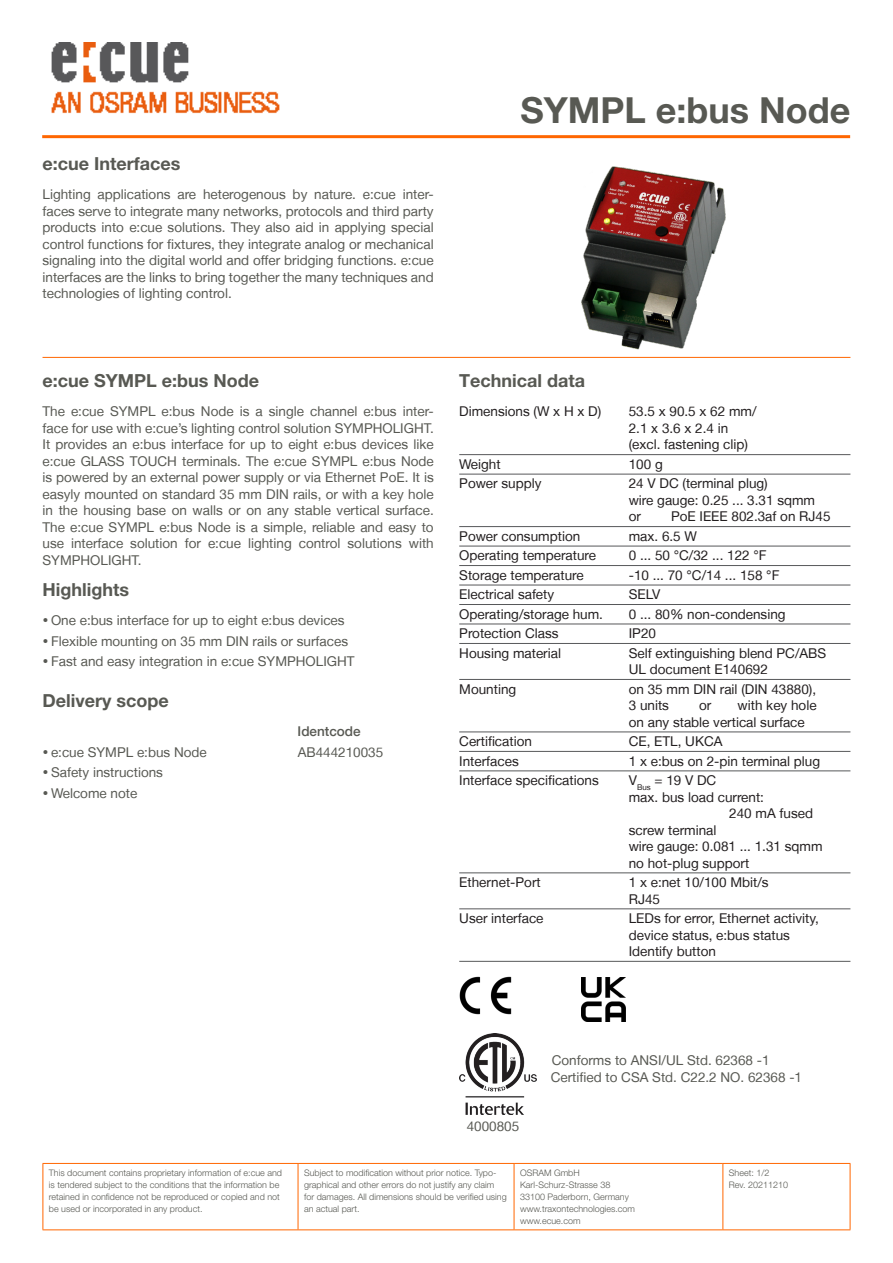
<style>
.page{position:relative;width:893px;height:1263px;background:#fff}
.page>*{position:absolute;margin:0;border:0;box-sizing:border-box;transform-origin:0 0}
.t1{font:700 36px "Helvetica Neue LT Pro";color:#585953}
.Header1{font:700 18px "Helvetica Neue LT Pro";color:#585953}
.FloatTextJustified{font:13.5px/16.5px "Helvetica Neue LT";color:#585953;text-align:justify}
.FloatTextChapterBar{font:13.5px/16.5px "Helvetica Neue LT";color:#231f20}
.FloatTextLeft{font:13.5px/16.5px "Helvetica Neue LT";color:#585953}
.FloatTextBulletedIns{font:500 13.5px "Helvetica Neue LT";color:#585953}
.t2{font:300 9px/12px "Helvetica Neue LT Pro";color:#585953}
</style>
<div class="page">
<hr style="left:43px;top:1163px;width:255px;height:1px;background:#f60">
<hr style="left:43px;top:1164px;width:1px;height:65px;background:#f60">
<hr style="left:298px;top:1163px;width:216px;height:1px;background:#f60">
<hr style="left:298px;top:1164px;width:1px;height:65px;background:#f60">
<hr style="left:514px;top:1163px;width:209px;height:1px;background:#f60">
<hr style="left:514px;top:1164px;width:1px;height:65px;background:#f60">
<hr style="left:723px;top:1163px;width:127px;height:1px;background:#f60">
<hr style="left:722px;top:1164px;width:1px;height:65px;background:#f60">
<hr style="left:850px;top:1164px;width:1px;height:65px;background:#f60">
<hr style="left:43px;top:1229px;width:255px;height:1px;background:#f60">
<hr style="left:298px;top:1229px;width:216px;height:1px;background:#f60">
<hr style="left:514px;top:1229px;width:209px;height:1px;background:#f60">
<hr style="left:723px;top:1229px;width:127px;height:1px;background:#f60">
<hr style="left:42px;top:135px;width:808px;height:3px;background:#f60">
<img style="left:51px;top:43px;width:229px;height:71px">
<hr style="left:43px;top:357px;width:807px;height:1px;background:#f60">
<hr style="left:459px;top:454px;width:391px;height:1px;background:#57585a">
<hr style="left:459px;top:474px;width:391px;height:1px;background:#57585a">
<hr style="left:459px;top:526px;width:391px;height:1px;background:#57585a">
<hr style="left:459px;top:546px;width:391px;height:1px;background:#57585a">
<hr style="left:459px;top:565px;width:391px;height:1px;background:#57585a">
<hr style="left:459px;top:585px;width:391px;height:1px;background:#57585a">
<hr style="left:459px;top:604px;width:391px;height:1px;background:#57585a">
<hr style="left:459px;top:624px;width:391px;height:1px;background:#57585a">
<hr style="left:459px;top:643px;width:391px;height:1px;background:#57585a">
<hr style="left:459px;top:679px;width:391px;height:1px;background:#57585a">
<hr style="left:459px;top:732px;width:391px;height:1px;background:#57585a">
<hr style="left:459px;top:751px;width:391px;height:1px;background:#57585a">
<hr style="left:459px;top:771px;width:391px;height:1px;background:#57585a">
<hr style="left:459px;top:873px;width:391px;height:1px;background:#57585a">
<hr style="left:459px;top:908px;width:391px;height:1px;background:#57585a">
<hr style="left:459px;top:961px;width:391px;height:1px;background:#57585a">
<img style="left:459px;top:977px;width:53px;height:38px">
<img style="left:459px;top:1033px;width:77px;height:81px">
<img style="left:581px;top:977px;width:44px;height:44px">
<img style="left:571px;top:166px;width:167px;height:192px">
<h2 class="Header1" style="left:43px;top:153px;width:139px">e:cue Interfaces</h2>
<p class="FloatTextJustified" style="left:43px;top:186px;width:393px">Lighting applications are heterogenous by nature. e:cue inter&shy;faces serve to integrate many networks, protocols and third party products into e:cue solutions. They also aid in applying special control functions for fixtures, they integrate analog or mechanical signaling into the digital world and offer bridging functions. e:cue interfaces are the links to bring together the many techniques and technologies of lighting control.</p>
<h1 class="t1" style="left:520px;top:88px;width:332px">SYMPL e:bus Node</h1>
<p class="Header1" style="left:43px;top:369px;width:218px">e:cue SYMPL e:bus Node</p>
<p class="FloatTextJustified" style="left:43px;top:403px;width:393px">The e:cue SYMPL e:bus Node is a single channel e:bus inter&shy;face for use with e:cue’s lighting control solution SYMPHOLIGHT.<br>It provides an e:bus interface for up to eight e:bus devices like e:cue GLASS TOUCH terminals. The e:cue SYMPL e:bus Node is powered by an external power supply or via Ethernet PoE. It is easyly mounted on standard 35 mm DIN rails, or with a key hole in the housing base on walls or on any stable vertical surface.<br>The e:cue SYMPL e:bus Node is a simple, reliable and easy to use interface solution for e:cue lighting control solutions with SYMPHOLIGHT.</p>
<p class="Header1" style="left:43px;top:578px;width:88px">Highlights</p>
<p class="FloatTextJustified" style="left:51px;top:612px;width:295px">One e:bus interface for up to eight e:bus devices</p>
<p class="FloatTextJustified" style="left:51px;top:632px;width:299px">Flexible mounting on 35 mm DIN rails or surfaces</p>
<p class="FloatTextJustified" style="left:51px;top:653px;width:305px">Fast and easy integration in e:cue SYMPHOLIGHT</p>
<p class="Header1" style="left:43px;top:689px;width:128px">Delivery scope</p>
<p class="FloatTextBulletedIns" style="left:298px;top:723px;width:65px">Identcode</p>
<p class="FloatTextJustified" style="left:51px;top:743px;width:157px">e:cue SYMPL e:bus Node</p>
<p class="FloatTextJustified" style="left:298px;top:743px;width:87px">AB444210035</p>
<p class="FloatTextJustified" style="left:51px;top:764px;width:114px">Safety instructions</p>
<p class="FloatTextJustified" style="left:51px;top:785px;width:88px">Welcome note</p>
<p class="Header1" style="left:459px;top:369px;width:127px">Technical data</p>
<p class="FloatTextChapterBar" style="left:459px;top:403px;width:144px">Dimensions (W x H x D)</p>
<p class="FloatTextChapterBar" style="left:629px;top:403px;width:129px">53.5 x 90.5 x 62 mm/<br>2.1 x 3.6 x 2.4 in (excl. fastening clip)</p>
<p class="FloatTextChapterBar" style="left:459px;top:456px;width:43px">Weight</p>
<p class="FloatTextChapterBar" style="left:629px;top:456px;width:36px">100 g</p>
<p class="FloatTextChapterBar" style="left:459px;top:475px;width:84px">Power supply</p>
<p class="FloatTextChapterBar" style="left:629px;top:475px;width:188px">24 V DC (terminal plug)<br>wire gauge: 0.25 ... 3.31 sqmm or</p>
<p class="FloatTextChapterBar" style="left:671px;top:508px;width:161px">PoE IEEE 802.3af on RJ45</p>
<p class="FloatTextChapterBar" style="left:459px;top:527px;width:123px">Power consumption</p>
<p class="FloatTextChapterBar" style="left:629px;top:527px;width:70px">max. 6.5 W</p>
<p class="FloatTextChapterBar" style="left:459px;top:547px;width:138px">Operating temperature</p>
<p class="FloatTextChapterBar" style="left:629px;top:547px;width:139px">0 ... 50 °C/32 ... 122 °F</p>
<p class="FloatTextChapterBar" style="left:459px;top:566px;width:126px">Storage temperature</p>
<p class="FloatTextChapterBar" style="left:629px;top:566px;width:152px">-10 ... 70 °C/14 ... 158 °F</p>
<p class="FloatTextChapterBar" style="left:459px;top:586px;width:96px">Electrical safety</p>
<p class="FloatTextChapterBar" style="left:629px;top:586px;width:33px">SELV</p>
<p class="FloatTextChapterBar" style="left:459px;top:605px;width:145px">Operating/storage hum.</p>
<p class="FloatTextChapterBar" style="left:629px;top:605px;width:158px">0 ... 80% non-condensing</p>
<p class="FloatTextChapterBar" style="left:459px;top:625px;width:101px">Protection Class</p>
<p class="FloatTextChapterBar" style="left:629px;top:625px;width:29px">IP20</p>
<p class="FloatTextChapterBar" style="left:459px;top:644px;width:103px">Housing material</p>
<p class="FloatTextChapterBar" style="left:629px;top:644px;width:199px">Self extinguishing blend PC/ABS<br>UL document E140692</p>
<p class="FloatTextChapterBar" style="left:459px;top:680px;width:59px">Mounting</p>
<p class="FloatTextChapterBar" style="left:629px;top:680px;width:189px">on 35 mm DIN rail (DIN 43880),<br>3 units</p>
<p class="FloatTextChapterBar" style="left:629px;top:697px;width:189px;text-indent:109px">with key hole on any stable vertical surface</p>
<p class="FloatTextChapterBar" style="left:699px;top:697px;width:14px">or</p>
<p class="FloatTextChapterBar" style="left:459px;top:733px;width:74px">Certification</p>
<p class="FloatTextChapterBar" style="left:629px;top:733px;width:95px">CE, ETL, UKCA</p>
<p class="FloatTextChapterBar" style="left:459px;top:752px;width:61px">Interfaces</p>
<p class="FloatTextChapterBar" style="left:629px;top:752px;width:193px">1 x e:bus on 2-pin terminal plug</p>
<p class="FloatTextChapterBar" style="left:459px;top:772px;width:141px">Interface specifications</p>
<p class="FloatTextChapterBar" style="left:629px;top:772px;width:89px">V<sub>Bus</sub> = 19 V DC</p>
<p class="FloatTextChapterBar" style="left:629px;top:788px;width:137px">max. bus load current:</p>
<p class="FloatTextChapterBar" style="left:729px;top:805px;width:85px">240 mA fused</p>
<p class="FloatTextChapterBar" style="left:629px;top:821px;width:89px">screw terminal</p>
<p class="FloatTextChapterBar" style="left:629px;top:838px;width:195px">wire gauge: 0.081 ... 1.31 sqmm</p>
<p class="FloatTextChapterBar" style="left:629px;top:854px;width:122px">no hot-plug support</p>
<p class="FloatTextChapterBar" style="left:459px;top:874px;width:83px">Ethernet-Port</p>
<p class="FloatTextChapterBar" style="left:629px;top:874px;width:141px">1 x e:net 10/100 Mbit/s<br>RJ45</p>
<p class="FloatTextChapterBar" style="left:459px;top:910px;width:86px">User interface</p>
<p class="FloatTextChapterBar" style="left:629px;top:910px;width:192px">LEDs for error, Ethernet activity, device status, e:bus status<br>Identify button</p>
<p class="FloatTextLeft" style="left:467px;top:1118px;width:54px">4000805</p>
<p class="FloatTextLeft" style="left:551px;top:1052px;width:253px">Conforms to ANSI/UL Std. 62368 -1<br>Certified to CSA Std. C22.2 NO. 62368 -1</p>
<p class="t2" style="left:49px;top:1166px;width:235px">This document contains proprietary information of e:cue and is tendered subject to the conditions that the information be retained in confidence not be reproduced or copied and not be used or incorporated in any product.</p>
<p class="t2" style="left:304px;top:1166px;width:204px">Subject to modification without prior notice. Typo&shy;graphical and other errors do not justify any claim for damages. All dimensions should be verified using an actual part.</p>
<p class="t2" style="left:520px;top:1166px;width:117px">OSRAM GmbH<br>Karl-Schurz-Strasse 38<br>33100 Paderborn, Germany www.traxontechnologies.com www.ecue.com</p>
<p class="t2" style="left:729px;top:1166px;width:61px">Sheet: 1/2<br>Rev. 20211210</p>
</div>
